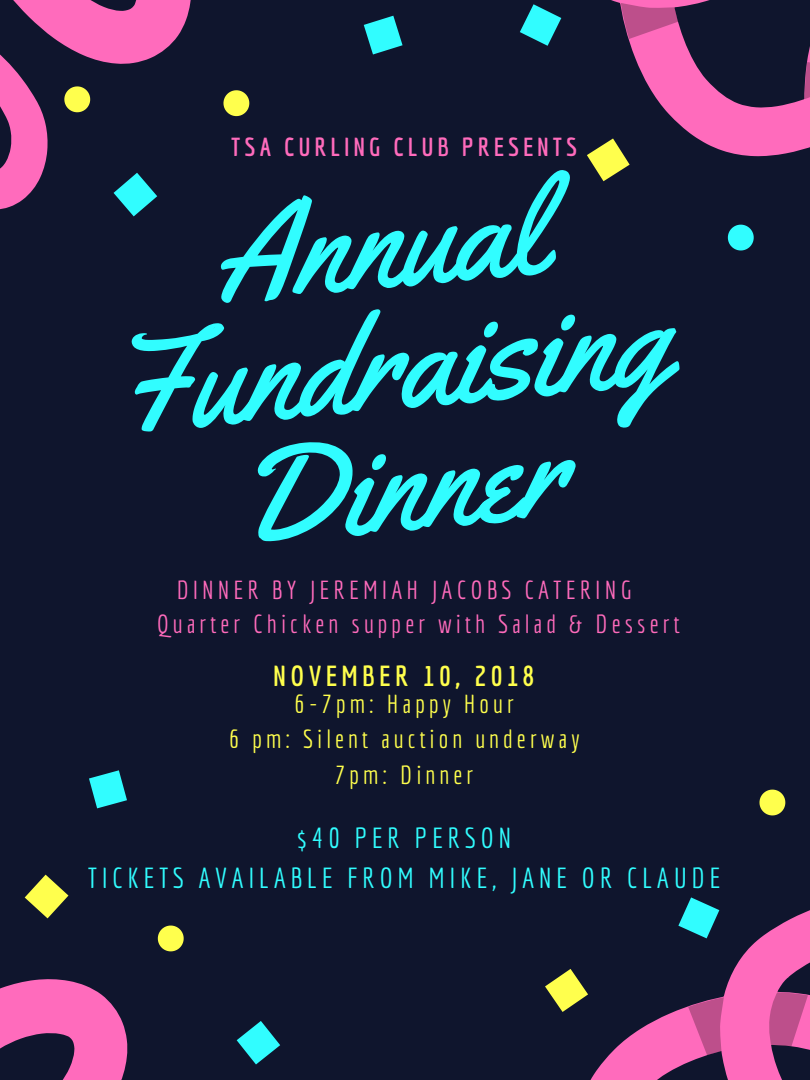
<style>
.page{position:relative;width:810px;height:1080px;background:#0f152d}
.page>*{position:absolute;margin:0;border:0;box-sizing:border-box;transform-origin:0 0}
.t1{font:135.81px/121.9px "Yellowtail";color:#31fdff;text-align:center}
.t2{font:28.31px/39.4px "Economica";letter-spacing:.16em;color:#31fdff;text-align:center}
.t3{font:700 28.31px "Economica";letter-spacing:.16em;color:#ffff4d}
.t4{font:25.44px/34.2px "Economica";letter-spacing:.16em;color:#ff6bbc}
.t5{font:25.44px/35.6px "Economica";letter-spacing:.16em;color:#ffff4d;text-align:center}
.t6{font:700 25.44px "Economica";letter-spacing:.16em;color:#ff6bbc}
</style>
<div class="page">
<svg style="left:0;top:0;width:403px;height:217px"></svg>
<svg style="left:520px;top:0;width:290px;height:251px"></svg>
<svg style="left:792px;top:53px;width:18px;height:46px"></svg>
<svg style="left:809px;top:139px;width:1px;height:39px"></svg>
<svg style="left:615px;top:0;width:65px;height:42px;background:#ba508e"></svg>
<svg style="left:0;top:770px;width:280px;height:310px"></svg>
<svg style="left:767px;top:789px;width:11px;height:2px"></svg>
<svg style="left:545px;top:791px;width:265px;height:289px"></svg>
<svg style="left:752px;top:981px;width:58px;height:73px;background:#c35494"></svg>
<svg style="left:685px;top:992px;width:59px;height:65px;background:#cd579b"></svg>
<p class="t6" style="left:231px;top:132px;width:347px">TSA CURLING CLUB PRESENTS</p>
<h1 class="t1" style="left:95px;top:205px;width:561px;rotate:-5deg">Annual<br>Fundraising<br>Dinner</h1>
<p class="t4" style="left:157px;top:572px;width:524px;text-indent:20px">DINNER BY JEREMIAH JACOBS CATERING<br>Quarter Chicken supper with Salad &amp; Dessert</p>
<p class="t3" style="left:274px;top:659px;width:262px">NOVEMBER 10, 2018</p>
<p class="t5" style="left:229px;top:685px;width:352px">6-7pm: Happy Hour<br>6 pm: Silent auction underway<br>7pm: Dinner</p>
<p class="t2" style="left:88px;top:818px;width:634px">$40 PER PERSON<br>TICKETS AVAILABLE FROM MIKE, JANE OR CLAUDE</p>
</div>
